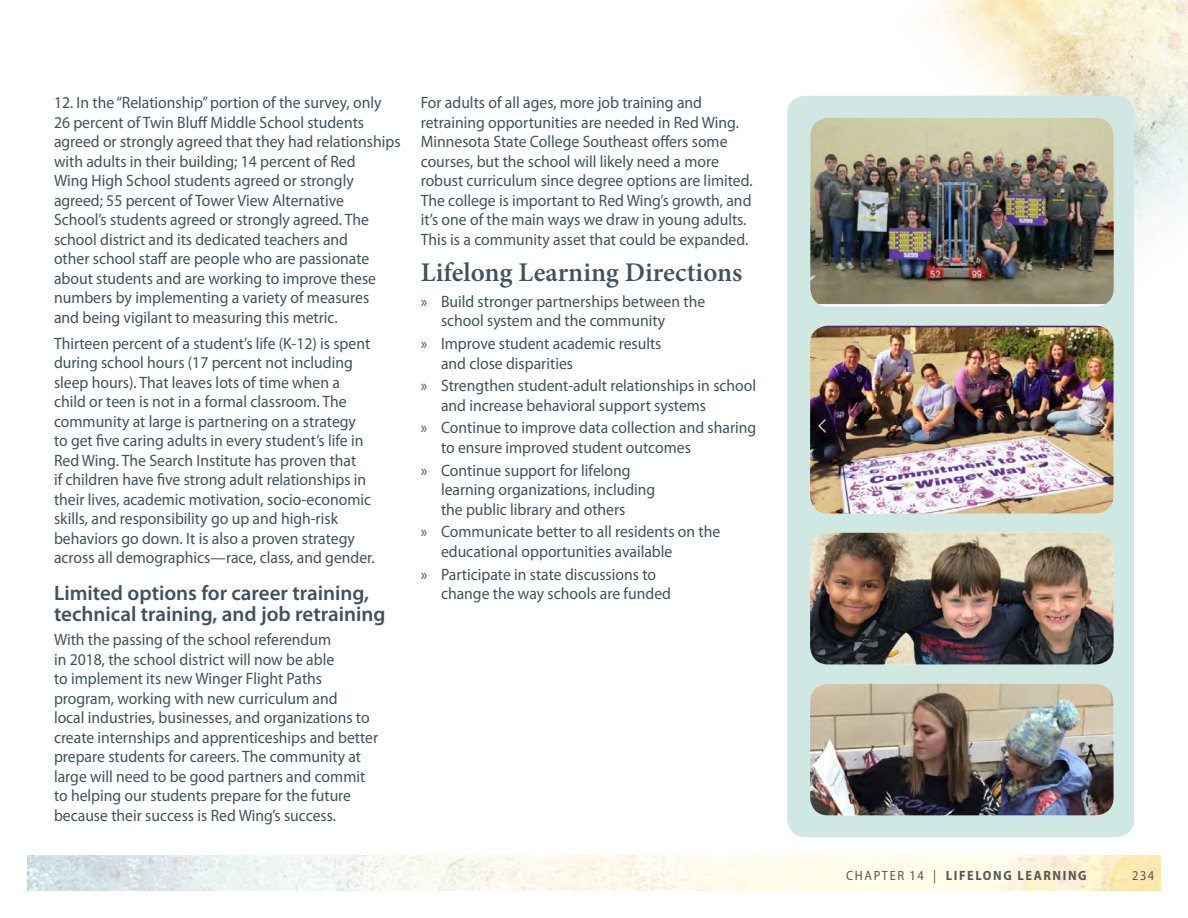
<style>
.page{position:relative;width:1188px;height:918px;background:#fff}
.page>*{position:absolute;margin:0;border:0;box-sizing:border-box;transform-origin:0 0}
.t1{font:600 27px "Minion Pro";color:#40525e}
.t2{font:600 21px/21px "Myriad Pro";color:#40525e}
.t3{font:16.5px/19.5px "Myriad Pro";color:#40525e;scale:.95 1}
.t4{font:700 semi-condensed 13.5px "Myriad Pro";letter-spacing:.12em;color:#57585a}
.t5{font:semi-condensed 13.5px "Myriad Pro";color:#57585a}
.s1{font-weight:400}
</style>
<div class="page">
<img style="left:28px;top:856px;width:1132px;height:34px">
<img style="left:889px;top:0;width:299px;height:243px">
<div style="left:787px;top:96px;width:347px;height:741px;background:#cfe8e3;border-radius:18px"></div>
<img style="left:810px;top:118px;width:304px;height:186px">
<img style="left:810px;top:326px;width:304px;height:188px">
<img style="left:810px;top:533px;width:304px;height:131px">
<img style="left:810px;top:684px;width:304px;height:131px">
<p class="t3" style="left:54px;top:93px;width:366px">12. In the “Relationship” portion of the survey, only 26 percent of Twin Bluff Middle School students agreed or strongly agreed that they had relationships with adults in their building; 14 percent of Red<br>Wing High School students agreed or strongly agreed; 55 percent of Tower View Alternative School’s students agreed or strongly agreed. The school district and its dedicated teachers and<br>other school staff are people who are passionate about students and are working to improve these numbers by implementing a variety of measures<br>and being vigilant to measuring this metric.</p>
<p class="t3" style="left:54px;top:333px;width:339px">Thirteen percent of a student’s life (K-12) is spent during school hours (17 percent not including sleep hours). That leaves lots of time when a child or teen is not in a formal classroom. The community at large is partnering on a strategy<br>to get five caring adults in every student’s life in Red Wing. The Search Institute has proven that<br>if children have five strong adult relationships in their lives, academic motivation, socio-economic skills, and responsibility go up and high-risk behaviors go down. It is also a proven strategy across all demographics—race, class, and gender.</p>
<p class="t2" style="left:54px;top:582px;width:333px">Limited options for career training, technical training, and job retraining</p>
<p class="t3" style="left:54px;top:630px;width:343px">With the passing of the school referendum<br>in 2018, the school district will now be able<br>to implement its new Winger Flight Paths program, working with new curriculum and<br>local industries, businesses, and organizations to create internships and apprenticeships and better prepare students for careers. The community at large will need to be good partners and commit to helping our students prepare for the future because their success is Red Wing’s success.</p>
<p class="t3" style="left:421px;top:93px;width:351px">For adults of all ages, more job training and retraining opportunities are needed in Red Wing.<br>Minnesota State College Southeast offers some courses, but the school will likely need a more robust curriculum since degree options are limited.<br>The college is important to Red Wing’s growth, and it’s one of the main ways we draw in young adults.<br>This is a community asset that could be expanded.</p>
<h1 class="t1" style="left:421px;top:253px;width:323px">Lifelong Learning Directions</h1>
<p class="t3" style="left:441px;top:291px;width:280px;text-indent:-20px">» Build stronger partnerships between the school system and the community</p>
<p class="t3" style="left:441px;top:333px;width:234px;text-indent:-20px">» Improve student academic results and close disparities</p>
<p class="t3" style="left:441px;top:376px;width:333px;text-indent:-20px">» Strengthen student-adult relationships in school and increase behavioral support systems</p>
<p class="t3" style="left:441px;top:418px;width:333px;text-indent:-20px">» Continue to improve data collection and sharing to ensure improved student outcomes</p>
<p class="t3" style="left:441px;top:460px;width:227px;text-indent:-20px">» Continue support for lifelong learning organizations, including the public library and others</p>
<p class="t3" style="left:441px;top:522px;width:295px;text-indent:-20px">» Communicate better to all residents on the educational opportunities available</p>
<p class="t3" style="left:441px;top:564px;width:244px;text-indent:-20px">» Participate in state discussions to change the way schools are funded</p>
<p class="t4" style="left:846px;top:867px;width:242px"><span class="s1">CHAPTER 14 |</span> LIFELONG LEARNING</p>
<p class="t5" style="left:1132px;top:867px;width:23px">234</p>
</div>
